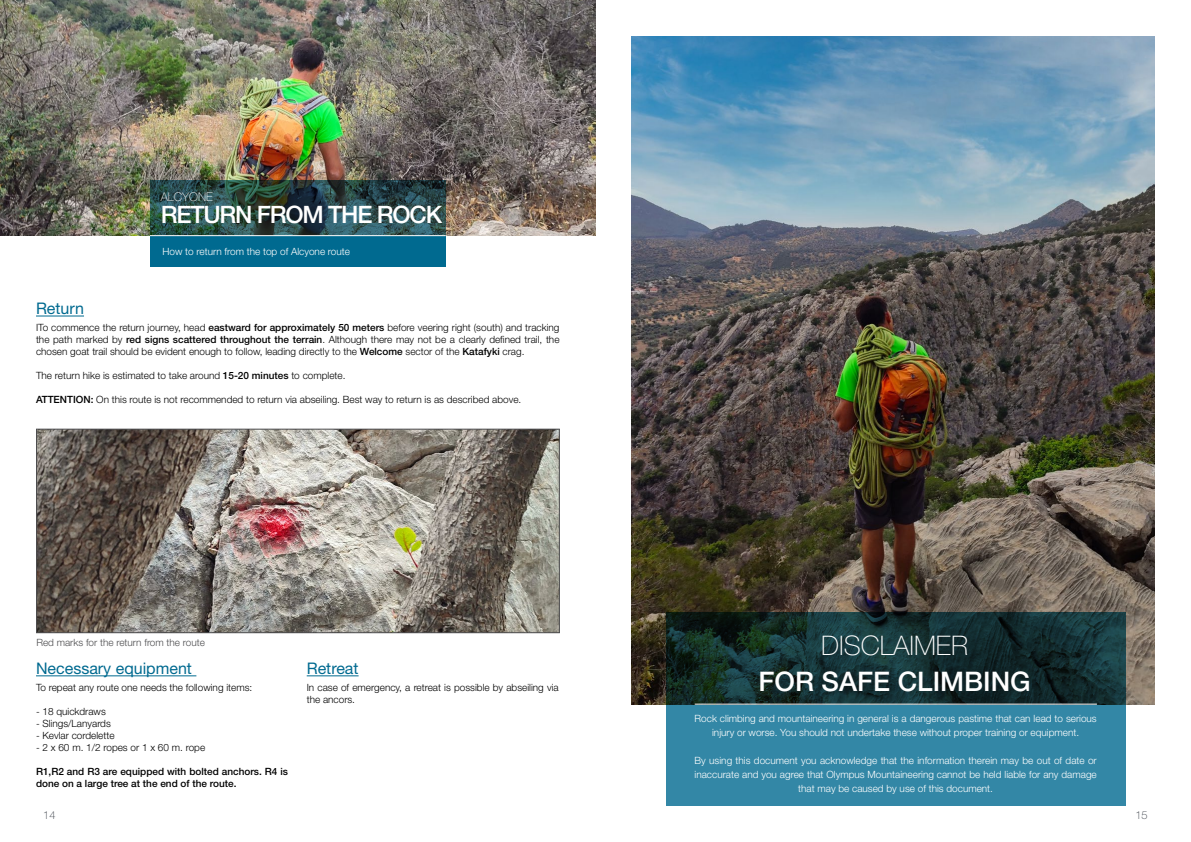
<style>
.page{position:relative;width:1191px;height:842px;background:#fff}
.page>*{position:absolute;margin:0;border:0;box-sizing:border-box;transform-origin:0 0}
.t1{font:500 27px "Helvetica Neue LT Std";color:#fff}
.t2{font:100 27px "Helvetica Neue LT Std";color:#fff}
.t3{font:500 24px "Helvetica Neue LT Std";letter-spacing:-.05em;color:#fff}
.t4{font:16px "Helvetica Neue LT Std";color:#006a90}
.t5{font:100 12px "Helvetica Neue LT Std";color:#fff}
.t6{font:100 11px "Helvetica Neue LT Std";color:#2e333c}
.t7{font:300 10px/12px "Helvetica Neue LT Std";color:#000;text-align:justify}
.t8{font:300 10px/14px "Helvetica Neue LT Std";color:#fff;text-align:center}
.t9{font:500 10px/12px "Helvetica Neue LT Std";color:#000}
.t10{font:300 10px "Helvetica Neue LT Std";color:#4d4d4f}
.s1{font-weight:500}
</style>
<div class="page">
<hr style="left:36px;top:316px;width:48px;height:1px;background:#006a90">
<hr style="left:36px;top:675px;width:160px;height:1px;background:#006a90">
<hr style="left:307px;top:675px;width:51px;height:1px;background:#006a90">
<img style="left:38px;top:431px;width:519px;height:200px">
<div style="left:36px;top:429px;width:523px;height:204px;border:1px solid #4d4d4f"></div>
<img style="left:631px;top:36px;width:524px;height:668px">
<svg style="left:665px;top:612px;width:460px;height:194px;fill:#3387a6"></svg>
<hr style="left:694px;top:704px;width:403px;height:1px;background:#fff">
<img style="left:0;top:0;width:595px;height:236px">
<svg style="left:150px;top:180px;width:296px;height:55px"></svg>
<div style="left:150px;top:236px;width:296px;height:30px;background:#006a90"></div>
<hr style="left:150px;top:235px;width:296px;height:1px;background:#fff">
<p class="t5" style="left:161px;top:190px;width:54px">ALCYONE</p>
<h2 class="t3" style="left:161px;top:200px;width:283px">RETURN FROM THE ROCK</h2>
<p class="t8" style="left:162px;top:244px;width:189px">How to return from the top of Alcyone route</p>
<h3 class="t4" style="left:36px;top:299px;width:49px">Return</h3>
<p class="t7" style="left:36px;top:322px;width:525px">ITo commence the return journey, head <span class="s1">eastward for approximately 50 meters</span> before veering right (south) and tracking the path marked by <span class="s1">red signs scattered throughout the terrain</span>. Although there may not be a clearly defined trail, the chosen goat trail should be evident enough to follow, leading directly to the <span class="s1">Welcome</span> sector of the <span class="s1">Katafyki</span> crag.</p>
<p class="t7" style="left:36px;top:370px;width:311px">The return hike is estimated to take around <span class="s1">15-20 minutes</span> to complete.</p>
<p class="t7" style="left:36px;top:394px;width:487px"><span class="s1">ATTENTION:</span> On this route is not recommended to return via abseiling. Best way to return is as described above.</p>
<p class="t10" style="left:36px;top:636px;width:170px">Red marks for the return from the route</p>
<h3 class="t4" style="left:36px;top:659px;width:157px">Necessary equipment</h3>
<p class="t7" style="left:36px;top:681px;width:218px">To repeat any route one needs the following items:</p>
<p class="t7" style="left:36px;top:705px;width:71px">- 18 quickdraws</p>
<p class="t7" style="left:36px;top:717px;width:76px">- Slings/Lanyards</p>
<p class="t7" style="left:36px;top:729px;width:80px">- Kevlar cordelette</p>
<p class="t7" style="left:36px;top:741px;width:171px">- 2 x 60 m. 1/2 ropes or 1 x 60 m. rope</p>
<p class="t9" style="left:36px;top:765px;width:253px">R1,R2 and R3 are equipped with bolted anchors. R4 is done on a large tree at the end of the route.</p>
<h3 class="t4" style="left:307px;top:659px;width:53px">Retreat</h3>
<p class="t7" style="left:307px;top:681px;width:253px">In case of emergency, a retreat is possible by abseiling via the ancors.</p>
<h1 class="t2" style="left:821px;top:630px;width:148px">DISCLAIMER</h1>
<h1 class="t1" style="left:758px;top:665px;width:274px">FOR SAFE CLIMBING</h1>
<p class="t8" style="left:694px;top:711px;width:404px">Rock climbing and mountaineering in general is a dangerous pastime that can lead to serious injury or worse. You should not undertake these without proper training or equipment.</p>
<p class="t8" style="left:694px;top:753px;width:404px">By using this document you acknowledge that the information therein may be out of date or inaccurate and you agree that Olympus Mountaineering cannot be held liable for any damage that may be caused by use of this document.</p>
<p class="t6" style="left:43px;top:809px;width:14px">14</p>
<p class="t6" style="left:1135px;top:809px;width:14px">15</p>
</div>
